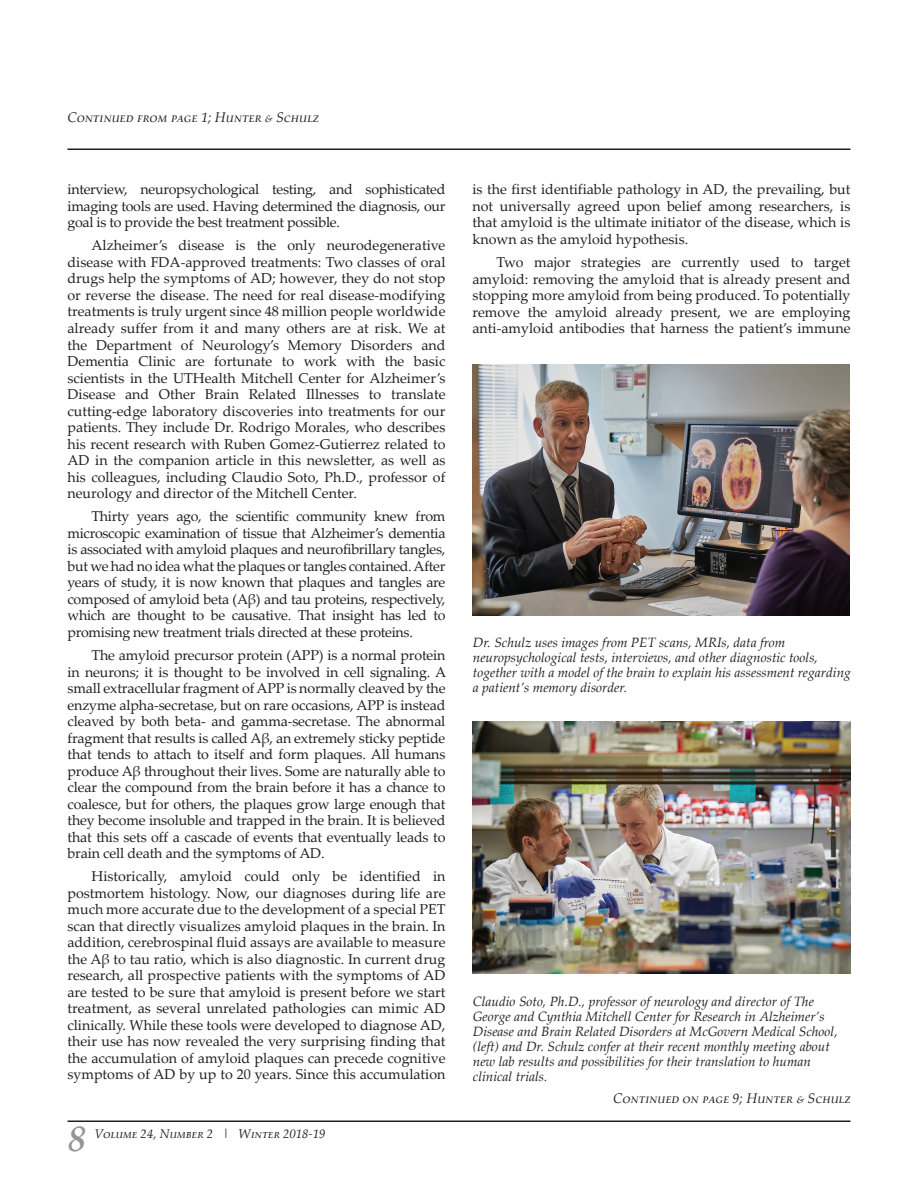
<style>
.page{position:relative;width:918px;height:1188px;background:#fff}
.page>*{position:absolute;margin:0;border:0;box-sizing:border-box;transform-origin:0 0}
.t1{font:italic 700 36px "Palatino Linotype";color:#939598}
.t2{font:14.25px/16.5px "Palatino Linotype";color:#231f20;text-align:justify}
.t3{font:italic 13.95px "Palatino Linotype";letter-spacing:.035em;color:#231f20}
.t4{font:italic 13.5px/15px "Palatino Linotype";color:#231f20}
.t5{font:italic 12.75px "Palatino Linotype";color:#231f20}
</style>
<div class="page">
<hr style="left:68px;top:1120px;width:782px;height:2px;background:#231f20">
<hr style="left:68px;top:148px;width:782px;height:2px;background:#231f20">
<img style="left:472px;top:722px;width:379px;height:251px">
<img style="left:473px;top:364px;width:377px;height:252px">
<p class="t3" style="left:68px;top:107px;width:253px">Continued from page 1; Hunter &amp; Schulz</p>
<p class="t2" style="left:68px;top:181px;width:379px">interview, neuropsychological testing, and sophisticated imaging tools are used. Having determined the diagnosis, our goal is to provide the best treatment possible.</p>
<p class="t2" style="left:68px;top:237px;width:380px;text-indent:24px">Alzheimer’s disease is the only neurodegenerative disease with FDA-approved treatments: Two classes of oral drugs help the symptoms of AD; however, they do not stop or reverse the disease. The need for real disease-modifying treatments is truly urgent since 48 million people worldwide already suffer from it and many others are at risk. We at the Department of Neurology’s Memory Disorders and Dementia Clinic are fortunate to work with the basic scientists in the UTHealth Mitchell Center for Alzheimer’s Disease and Other Brain Related Illnesses to translate cutting-edge laboratory discoveries into treatments for our patients. They include Dr. Rodrigo Morales, who describes his recent research with Ruben Gomez-Gutierrez related to AD in the companion article in this newsletter, as well as his colleagues, including Claudio Soto, Ph.D., professor of neurology and director of the Mitchell Center.</p>
<p class="t2" style="left:68px;top:508px;width:380px;text-indent:24px">Thirty years ago, the scientific community knew from microscopic examination of tissue that Alzheimer’s dementia is associated with amyloid plaques and neurofibrillary tangles, but we had no idea what the plaques or tangles contained. After years of study, it is now known that plaques and tangles are composed of amyloid beta (Aβ) and tau proteins, respectively, which are thought to be causative. That insight has led to promising new treatment trials directed at these proteins.</p>
<p class="t2" style="left:68px;top:646px;width:380px;text-indent:24px">The amyloid precursor protein (APP) is a normal protein in neurons; it is thought to be involved in cell signaling. A small extracellular fragment of APP is normally cleaved by the enzyme alpha-secretase, but on rare occasions, APP is instead cleaved by both beta- and gamma-secretase. The abnormal fragment that results is called Aβ, an extremely sticky peptide that tends to attach to itself and form plaques. All humans produce Aβ throughout their lives. Some are naturally able to clear the compound from the brain before it has a chance to coalesce, but for others, the plaques grow large enough that they become insoluble and trapped in the brain. It is believed that this sets off a cascade of events that eventually leads to brain cell death and the symptoms of AD.</p>
<p class="t2" style="left:68px;top:868px;width:380px;text-indent:24px">Historically, amyloid could only be identified in postmortem histology. Now, our diagnoses during life are much more accurate due to the development of a special PET scan that directly visualizes amyloid plaques in the brain. In addition, cerebrospinal fluid assays are available to measure the Aβ to tau ratio, which is also diagnostic. In current drug research, all prospective patients with the symptoms of AD are tested to be sure that amyloid is present before we start treatment, as several unrelated pathologies can mimic AD clinically. While these tools were developed to diagnose AD, their use has now revealed the very surprising finding that the accumulation of amyloid plaques can precede cognitive symptoms of AD by up to 20 years. Since this accumulation</p>
<h1 class="t1" style="left:68px;top:1114px;width:19px">8</h1>
<p class="t5" style="left:95px;top:1124px;width:232px">Volume 24, Number 2 | Winter 2018-19</p>
<p class="t2" style="left:472px;top:181px;width:379px">is the first identifiable pathology in AD, the prevailing, but not universally agreed upon belief among researchers, is that amyloid is the ultimate initiator of the disease, which is known as the amyloid hypothesis.</p>
<p class="t2" style="left:472px;top:253px;width:380px;text-indent:24px">Two major strategies are currently used to target amyloid: removing the amyloid that is already present and stopping more amyloid from being produced. To potentially remove the amyloid already present, we are employing anti-amyloid antibodies that harness the patient’s immune</p>
<p class="t4" style="left:473px;top:635px;width:380px">Dr. Schulz uses images from PET scans, MRIs, data from neuropsychological tests, interviews, and other diagnostic tools, together with a model of the brain to explain his assessment regarding a patient’s memory disorder.</p>
<p class="t4" style="left:473px;top:993px;width:366px">Claudio Soto, Ph.D., professor of neurology and director of The George and Cynthia Mitchell Center for Research in Alzheimer’s Disease and Brain Related Disorders at McGovern Medical School, (left) and Dr. Schulz confer at their recent monthly meeting about new lab results and possibilities for their translation to human clinical trials.</p>
<p class="t3" style="left:613px;top:1089px;width:239px">Continued on page 9; Hunter &amp; Schulz</p>
</div>
